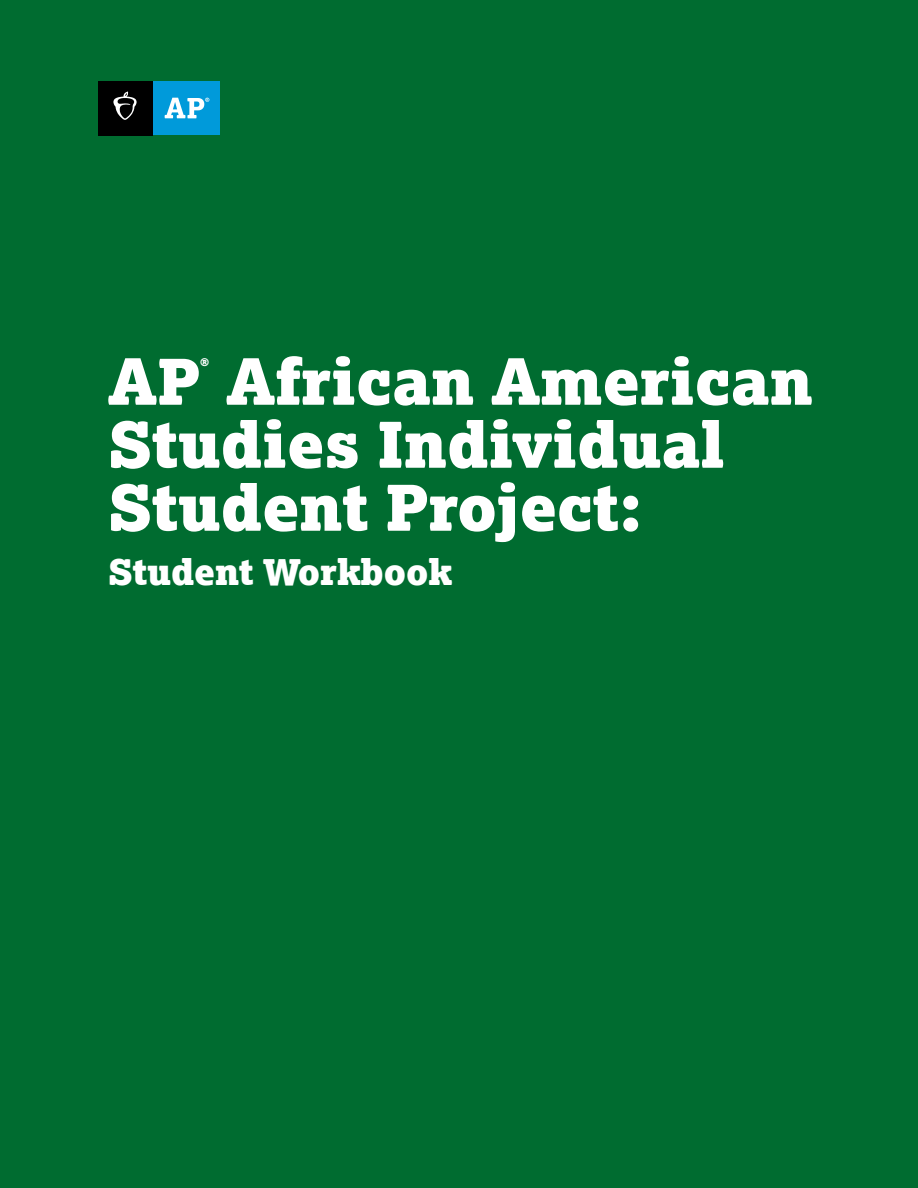
<style>
.page{position:relative;width:918px;height:1188px;background:#006c30}
.page>*{position:absolute;margin:0;border:0;box-sizing:border-box;transform-origin:0 0}
.t1{font:900 63px/63px "Lexia";color:#fff}
.t2{font:900 35.25px "Lexia";color:#fff}
.t3{font:900 10.5px "Lexia";color:#fff}
</style>
<div class="page">
<div style="left:152px;top:81px;width:68px;height:54px;background:#009ada"></div>
<svg style="left:165px;top:98px;width:44px;height:20px"></svg>
<div style="left:98px;top:81px;width:54px;height:54px;background:#000"></div>
<svg style="left:113px;top:92px;width:24px;height:28px"></svg>
<h1 class="t1" style="left:108px;top:348px;width:706px">AP African American</h1>
<h1 class="t3" style="left:200px;top:355px;width:11px">®</h1>
<h1 class="t1" style="left:108px;top:411px;width:618px">Studies Individual<br>Student Project:</h1>
<h1 class="t2" style="left:108px;top:549px;width:345px">Student Workbook</h1>
</div>
